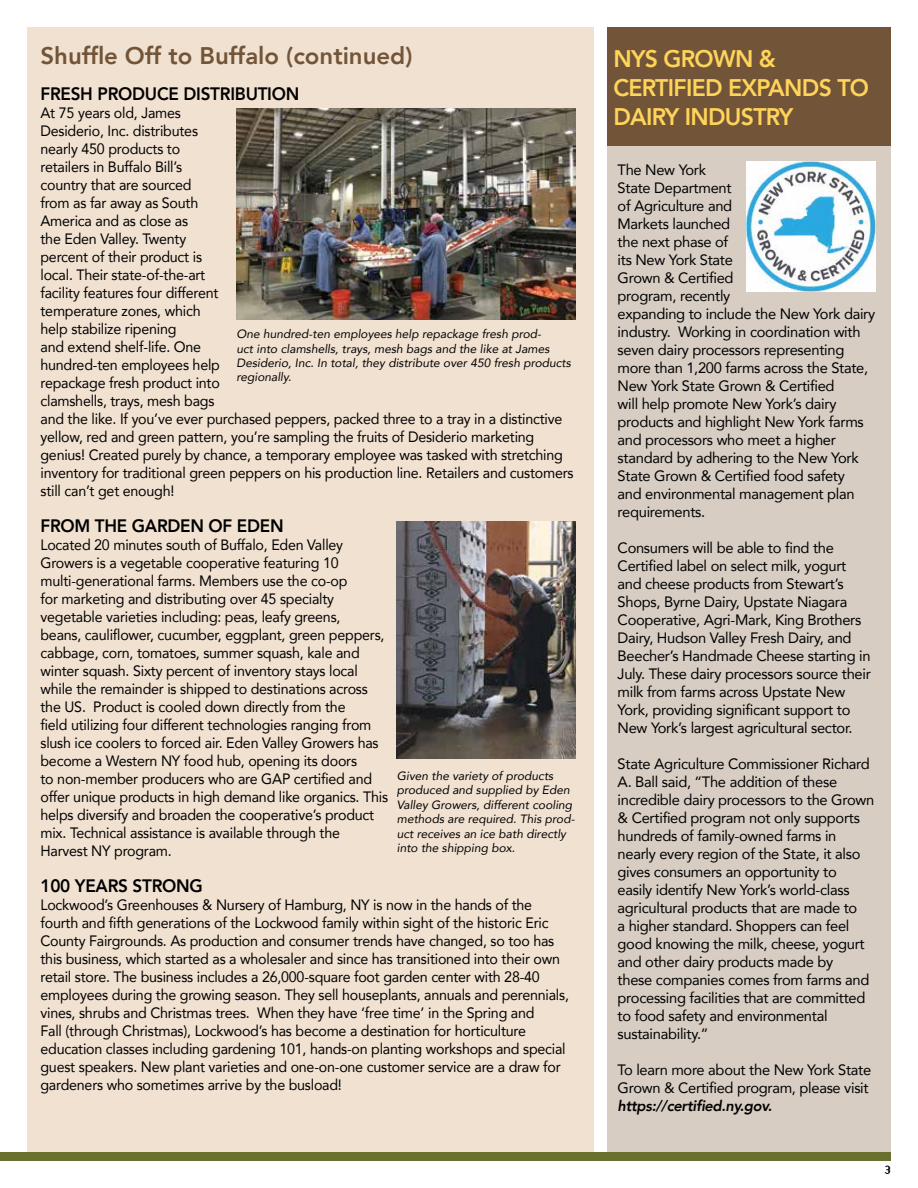
<style>
.page{position:relative;width:918px;height:1188px;background:#fff}
.page>*{position:absolute;margin:0;border:0;box-sizing:border-box;transform-origin:0 0}
.t1{font:800 24px/28.8px "Avenir";letter-spacing:-.03em;color:#ffd45a;scale:.96 1}
.t2{font:800 24px "Avenir";color:#725539}
.t3{font:800 18px "Avenir";letter-spacing:-.015em;color:#000;scale:.95 1}
.t4{font:18px "Beirut";color:#000}
.t5{font:15px/18px "Avenir";letter-spacing:-.015em;color:#000;scale:.95 1}
.t6{font:15px/18px "Avenir";letter-spacing:-.015em;color:#000}
.t7{font:italic 800 15px "Avenir";letter-spacing:-.02em;color:#000}
.t8{font:italic 12px/14.4px "Avenir";color:#000}
</style>
<div class="page">
<div style="left:608px;top:27px;width:283px;height:1134px;background:#d7cdc3"></div>
<div style="left:608px;top:27px;width:283px;height:119px;background:#725539"></div>
<div style="left:27px;top:27px;width:567px;height:1134px;background:#f1e1d1"></div>
<div style="left:0;top:1152px;width:891px;height:9px;background:#6a712f"></div>
<img style="left:237px;top:108px;width:338px;height:212px">
<img style="left:397px;top:521px;width:178px;height:238px">
<img style="left:746px;top:162px;width:130px;height:129px">
<h1 class="t2" style="left:40px;top:37px;width:373px">Shuffle Off to Buffalo (continued)</h1>
<h1 class="t1" style="left:613px;top:44px;width:268px">NYS GROWN &amp;<br>CERTIFIED EXPANDS TO<br>DAIRY INDUSTRY</h1>
<p class="t3" style="left:40px;top:80px;width:274px">FRESH PRODUCE DISTRIBUTION</p>
<p class="t5" style="left:40px;top:103px;width:563px">At 75 years old, James<br>Desiderio, Inc. distributes<br>nearly 450 products to<br>retailers in Buffalo Bill’s<br>country that are sourced<br>from as far away as South<br>America and as close as<br>the Eden Valley. Twenty<br>percent of their product is<br>local. Their state-of-the-art<br>facility features four different<br>temperature zones, which<br>help stabilize ripening<br>and extend shelf-life. One<br>hundred-ten employees help<br>repackage fresh product into<br>clamshells, trays, mesh bags<br>and the like. If you’ve ever purchased peppers, packed three to a tray in a distinctive yellow, red and green pattern, you’re sampling the fruits of Desiderio marketing genius! Created purely by chance, a temporary employee was tasked with stretching inventory for traditional green peppers on his production line. Retailers and customers still can’t get enough!</p>
<p class="t3" style="left:40px;top:512px;width:258px">FROM THE GARDEN OF EDEN</p>
<p class="t5" style="left:40px;top:535px;width:367px">Located 20 minutes south of Buffalo, Eden Valley Growers is a vegetable cooperative featuring 10 multi-generational farms. Members use the co-op<br>for marketing and distributing over 45 specialty vegetable varieties including: peas, leafy greens,<br>beans, cauliflower, cucumber, eggplant, green peppers, cabbage, corn, tomatoes, summer squash, kale and winter squash. Sixty percent of inventory stays local while the remainder is shipped to destinations across the US. Product is cooled down directly from the<br>field utilizing four different technologies ranging from slush ice coolers to forced air. Eden Valley Growers has become a Western NY food hub, opening its doors<br>to non-member producers who are GAP certified and offer unique products in high demand like organics. This helps diversify and broaden the cooperative’s product mix. Technical assistance is available through the Harvest NY program.</p>
<p class="t3" style="left:40px;top:872px;width:172px">100 YEARS STRONG</p>
<p class="t5" style="left:40px;top:895px;width:558px">Lockwood’s Greenhouses &amp; Nursery of Hamburg, NY is now in the hands of the fourth and fifth generations of the Lockwood family within sight of the historic Eric County Fairgrounds. As production and consumer trends have changed, so too has this business, which started as a wholesaler and since has transitioned into their own retail store. The business includes a 26,000-square foot garden center with 28-40 employees during the growing season. They sell houseplants, annuals and perennials, vines, shrubs and Christmas trees. When they have ‘free time’ in the Spring and<br>Fall (through Christmas), Lockwood’s has become a destination for horticulture education classes including gardening 101, hands-on planting workshops and special guest speakers. New plant varieties and one-on-one customer service are a draw for gardeners who sometimes arrive by the busload!</p>
<p class="t6" style="left:618px;top:160px;width:259px">The New York<br>State Department<br>of Agriculture and<br>Markets launched<br>the next phase of<br>its New York State<br>Grown &amp; Certified<br>program, recently<br>expanding to include the New York dairy industry. Working in coordination with seven dairy processors representing more than 1,200 farms across the State,<br>New York State Grown &amp; Certified<br>will help promote New York’s dairy products and highlight New York farms and processors who meet a higher standard by adhering to the New York<br>State Grown &amp; Certified food safety<br>and environmental management plan requirements.</p>
<p class="t6" style="left:618px;top:538px;width:255px">Consumers will be able to find the Certified label on select milk, yogurt and cheese products from Stewart’s Shops, Byrne Dairy, Upstate Niagara Cooperative, Agri-Mark, King Brothers Dairy, Hudson Valley Fresh Dairy, and Beecher’s Handmade Cheese starting in July. These dairy processors source their milk from farms across Upstate New York, providing significant support to New York’s largest agricultural sector.</p>
<p class="t6" style="left:618px;top:754px;width:258px">State Agriculture Commissioner Richard A. Ball said, “The addition of these incredible dairy processors to the Grown &amp; Certified program not only supports hundreds of family-owned farms in nearly every region of the State, it also gives consumers an opportunity to easily identify New York’s world-class agricultural products that are made to<br>a higher standard. Shoppers can feel good knowing the milk, cheese, yogurt and other dairy products made by<br>these companies comes from farms and processing facilities that are committed to food safety and environmental sustainability.”</p>
<p class="t6" style="left:618px;top:1060px;width:255px">To learn more about the New York State<br>Grown &amp; Certified program, please visit</p>
<p class="t7" style="left:618px;top:1097px;width:156px">https://certified.ny.gov.</p>
<p class="t8" style="left:237px;top:327px;width:336px">One hundred-ten employees help repackage fresh prod-<br>uct into clamshells, trays, mesh bags and the like at James Desiderio, Inc. In total, they distribute over 450 fresh products regionally.</p>
<p class="t8" style="left:397px;top:769px;width:179px">Given the variety of products produced and supplied by Eden<br>Valley Growers, different cooling methods are required. This prod&shy;uct receives an ice bath directly into the shipping box.</p>
<p class="t4" style="left:884px;top:1156px;width:8px">3</p>
</div>
